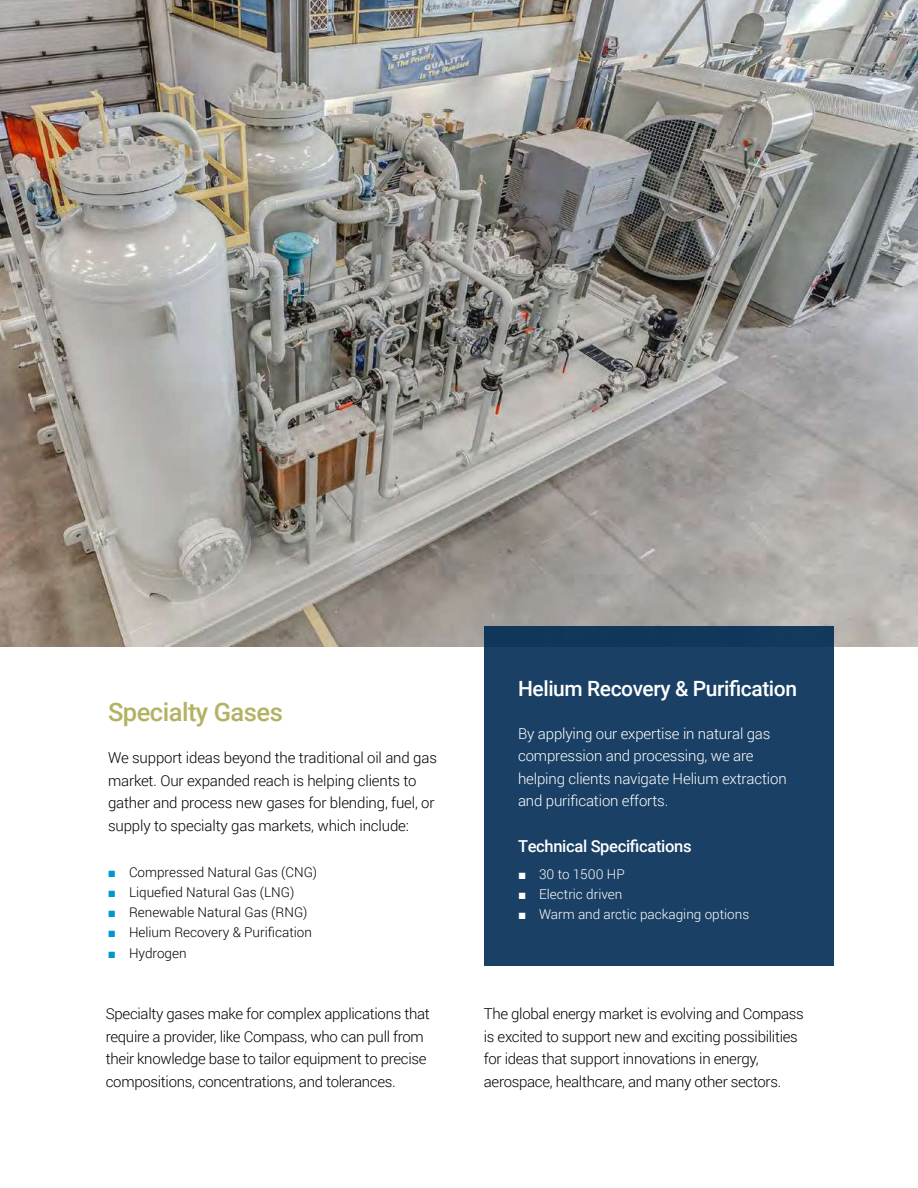
<style>
.page{position:relative;width:918px;height:1188px;background:#fff}
.page>*{position:absolute;margin:0;border:0;box-sizing:border-box;transform-origin:0 0}
.t1{font:500 25.5px "Roboto";letter-spacing:-.02em;color:#b3b264}
.t2{font:500 21px "Roboto";letter-spacing:-.02em;color:#fff}
.t3{font:500 16.5px "Roboto";letter-spacing:-.02em;color:#fff}
.t4{font:300 15px/22.5px "Roboto";letter-spacing:-.02em;color:#000}
.t5{font:300 15px/22.5px "Roboto";letter-spacing:-.01em;color:#fff}
.t6{font:300 13.5px "Roboto";color:#000}
.t7{font:300 13.5px "Roboto";color:#fff}
.s1{font-family:"Arial";font-weight:400;color:#0096ce}
.s2{font-family:"Arial";font-weight:400}
</style>
<div class="page">
<img style="left:0;top:0;width:918px;height:647px">
<div style="left:484px;top:626px;width:350px;height:340px;background:#1a4065"></div>
<h1 class="t1" style="left:108px;top:694px;width:176px">Specialty Gases</h1>
<p class="t4" style="left:108px;top:748px;width:330px">We support ideas beyond the traditional oil and gas market. Our expanded reach is helping clients to gather and process new gases for blending, fuel, or supply to specialty gas markets, which include:</p>
<p class="t6" style="left:108px;top:863px;width:211px"><span class="s1">■</span> Compressed Natural Gas (CNG)</p>
<p class="t6" style="left:108px;top:883px;width:188px"><span class="s1">■</span> Lique昀椀ed Natural Gas (LNG)</p>
<p class="t6" style="left:108px;top:903px;width:201px"><span class="s1">■</span> Renewable Natural Gas (RNG)</p>
<p class="t6" style="left:108px;top:923px;width:205px"><span class="s1">■</span> Helium Recovery &amp; Puri昀椀cation</p>
<p class="t6" style="left:108px;top:947px;width:80px"><span class="s1">■</span> Hydrogen</p>
<h2 class="t2" style="left:518px;top:674px;width:281px">Helium Recovery &amp; Puri昀椀cation</h2>
<p class="t5" style="left:518px;top:722px;width:270px">By applying our expertise in natural gas compression and processing, we are helping clients navigate Helium extraction and puri昀椀cation efforts.</p>
<p class="t3" style="left:518px;top:835px;width:175px">Technical Speci昀椀cations</p>
<p class="t7" style="left:518px;top:869px;width:108px"><span class="s2">■</span> 30 to 1500 HP</p>
<p class="t7" style="left:518px;top:889px;width:106px"><span class="s2">■</span> Electric driven</p>
<p class="t7" style="left:518px;top:909px;width:233px"><span class="s2">■</span> Warm and arctic packaging options</p>
<p class="t4" style="left:106px;top:1004px;width:326px">Specialty gases make for complex applications that require a provider, like Compass, who can pull from their knowledge base to tailor equipment to precise compositions, concentrations, and tolerances.</p>
<p class="t4" style="left:484px;top:1004px;width:322px">The global energy market is evolving and Compass is excited to support new and exciting possibilities for ideas that support innovations in energy, aerospace, healthcare, and many other sectors.</p>
</div>
